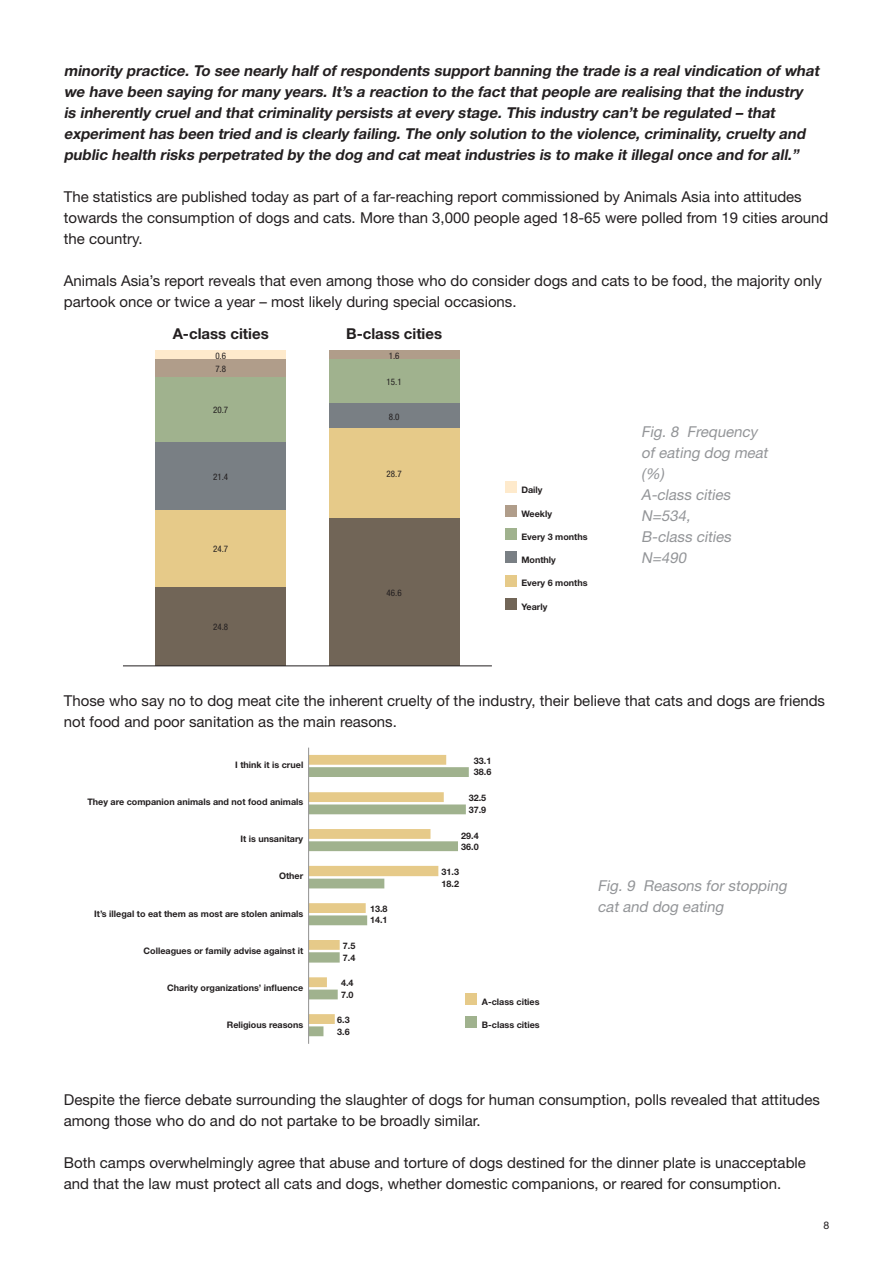
<style>
.page{position:relative;width:893px;height:1263px;background:#fff}
.page>*{position:absolute;margin:0;border:0;box-sizing:border-box;transform-origin:0 0}
.t1{font:15px/21px "Helvetica Neue";color:#231f20}
.t2{font:italic 700 15px/21px "Helvetica Neue";color:#231f20}
.t3{font:italic 15px/21px "Helvetica Neue";color:#939598}
.t4{font:700 15px "Helvetica Neue";color:#231f20}
.t5{font:10.5px "Helvetica Neue";color:#231f20}
.t6{font:700 9px/11.6px "Helvetica Neue";color:#231f20}
.t7{font:condensed 9px/13.2px "Helvetica Neue";color:#231f20}
</style>
<div class="page">
<div style="left:505px;top:482px;width:11px;height:11px;background:#feeacc"></div>
<div style="left:505px;top:505px;width:11px;height:12px;background:#b09d8a"></div>
<div style="left:505px;top:528px;width:11px;height:12px;background:#a0b28e"></div>
<div style="left:505px;top:551px;width:11px;height:12px;background:#797f84"></div>
<div style="left:505px;top:575px;width:11px;height:11px;background:#e6ca89"></div>
<div style="left:505px;top:598px;width:11px;height:12px;background:#716557"></div>
<div style="left:155px;top:351px;width:131px;height:8px;background:#feeacc"></div>
<div style="left:155px;top:359px;width:131px;height:18px;background:#b09d8a"></div>
<div style="left:155px;top:377px;width:131px;height:65px;background:#a0b28e"></div>
<div style="left:155px;top:442px;width:131px;height:68px;background:#797f84"></div>
<div style="left:155px;top:510px;width:131px;height:77px;background:#e6ca89"></div>
<div style="left:155px;top:587px;width:131px;height:79px;background:#716557"></div>
<div style="left:329px;top:351px;width:131px;height:8px;background:#b09d8a"></div>
<div style="left:329px;top:359px;width:131px;height:44px;background:#a0b28e"></div>
<div style="left:329px;top:403px;width:131px;height:26px;background:#797f84"></div>
<div style="left:329px;top:429px;width:131px;height:90px;background:#e6ca89"></div>
<div style="left:329px;top:519px;width:131px;height:147px;background:#716557"></div>
<hr style="left:123px;top:666px;width:369px;height:1px;background:#231f20">
<svg style="left:309px;top:755px;width:160px;height:281px"></svg>
<hr style="left:308px;top:748px;width:1px;height:296px;background:#919191">
<div style="left:465px;top:993px;width:12px;height:12px;background:#e6ca89"></div>
<div style="left:465px;top:1016px;width:12px;height:12px;background:#a0b28e"></div>
<p class="t2" style="left:64px;top:59px;width:760px">minority practice. To see nearly half of respondents support banning the trade is a real vindication of what we have been saying for many years. It’s a reaction to the fact that people are realising that the industry<br>is inherently cruel and that criminality persists at every stage. This industry can’t be regulated – that experiment has been tried and is clearly failing. The only solution to the violence, criminality, cruelty and public health risks perpetrated by the dog and cat meat industries is to make it illegal once and for all.”</p>
<p class="t1" style="left:64px;top:185px;width:766px">The statistics are published today as part of a far-reaching report commissioned by Animals Asia into attitudes towards the consumption of dogs and cats. More than 3,000 people aged 18-65 were polled from 19 cities around the country.</p>
<p class="t1" style="left:64px;top:269px;width:760px">Animals Asia’s report reveals that even among those who do consider dogs and cats to be food, the majority only partook once or twice a year – most likely during special occasions.</p>
<p class="t4" style="left:173px;top:325px;width:98px">A-class cities</p>
<p class="t4" style="left:346px;top:325px;width:98px">B-class cities</p>
<p class="t7" style="left:215px;top:349px;width:12px">0.6<br>7.8</p>
<p class="t7" style="left:213px;top:403px;width:17px">20.7</p>
<p class="t7" style="left:213px;top:470px;width:17px">21.4</p>
<p class="t7" style="left:213px;top:542px;width:17px">24.7</p>
<p class="t7" style="left:213px;top:620px;width:17px">24.8</p>
<p class="t7" style="left:389px;top:349px;width:12px">1.6</p>
<p class="t7" style="left:387px;top:375px;width:17px">15.1</p>
<p class="t7" style="left:389px;top:410px;width:12px">8.0</p>
<p class="t7" style="left:387px;top:467px;width:17px">28.7</p>
<p class="t7" style="left:387px;top:586px;width:17px">46.6</p>
<p class="t6" style="left:521px;top:484px;width:23px">Daily</p>
<p class="t6" style="left:521px;top:507px;width:32px">Weekly</p>
<p class="t6" style="left:521px;top:531px;width:68px">Every 3 months</p>
<p class="t6" style="left:521px;top:554px;width:36px">Monthly</p>
<p class="t6" style="left:521px;top:577px;width:68px">Every 6 months</p>
<p class="t6" style="left:521px;top:600px;width:28px">Yearly</p>
<p class="t3" style="left:641px;top:421px;width:131px">Fig. 8 Frequency of eating dog meat (%)<br>A-class cities<br>N=534,<br>B-class cities<br>N=490</p>
<p class="t1" style="left:64px;top:689px;width:763px">Those who say no to dog meat cite the inherent cruelty of the industry, their believe that cats and dogs are friends not food and poor sanitation as the main reasons.</p>
<p class="t6" style="left:235px;top:759px;width:70px">I think it is cruel</p>
<p class="t6" style="left:87px;top:796px;width:217px">They are companion animals and not food animals</p>
<p class="t6" style="left:240px;top:833px;width:64px">It is unsanitary</p>
<p class="t6" style="left:279px;top:870px;width:26px">Other</p>
<p class="t6" style="left:94px;top:907px;width:211px">It’s illegal to eat them as most are stolen animals</p>
<p class="t6" style="left:144px;top:944px;width:161px">Colleagues or family advise against it</p>
<p class="t6" style="left:167px;top:981px;width:137px">Charity organizations’ influence</p>
<p class="t6" style="left:227px;top:1019px;width:78px">Religious reasons</p>
<p class="t6" style="left:343px;top:940px;width:14px">7.5<br>7.4</p>
<p class="t6" style="left:341px;top:977px;width:14px">4.4<br>7.0</p>
<p class="t6" style="left:337px;top:1014px;width:14px">6.3<br>3.6</p>
<p class="t6" style="left:370px;top:902px;width:19px">13.8<br>14.1</p>
<p class="t6" style="left:474px;top:754px;width:19px">33.1<br>38.6</p>
<p class="t6" style="left:469px;top:792px;width:19px">32.5<br>37.9</p>
<p class="t6" style="left:461px;top:829px;width:19px">29.4<br>36.0</p>
<p class="t6" style="left:441px;top:866px;width:19px">31.3<br>18.2</p>
<p class="t6" style="left:482px;top:996px;width:59px">A-class cities</p>
<p class="t6" style="left:482px;top:1019px;width:59px">B-class cities</p>
<p class="t3" style="left:598px;top:875px;width:194px">Fig. 9 Reasons for stopping cat and dog eating</p>
<p class="t1" style="left:64px;top:1088px;width:758px">Despite the fierce debate surrounding the slaughter of dogs for human consumption, polls revealed that attitudes among those who do and do not partake to be broadly similar.</p>
<p class="t1" style="left:64px;top:1151px;width:744px">Both camps overwhelmingly agree that abuse and torture of dogs destined for the dinner plate is unacceptable and that the law must protect all cats and dogs, whether domestic companions, or reared for consumption.</p>
<p class="t5" style="left:823px;top:1219px;width:7px">8</p>
</div>
